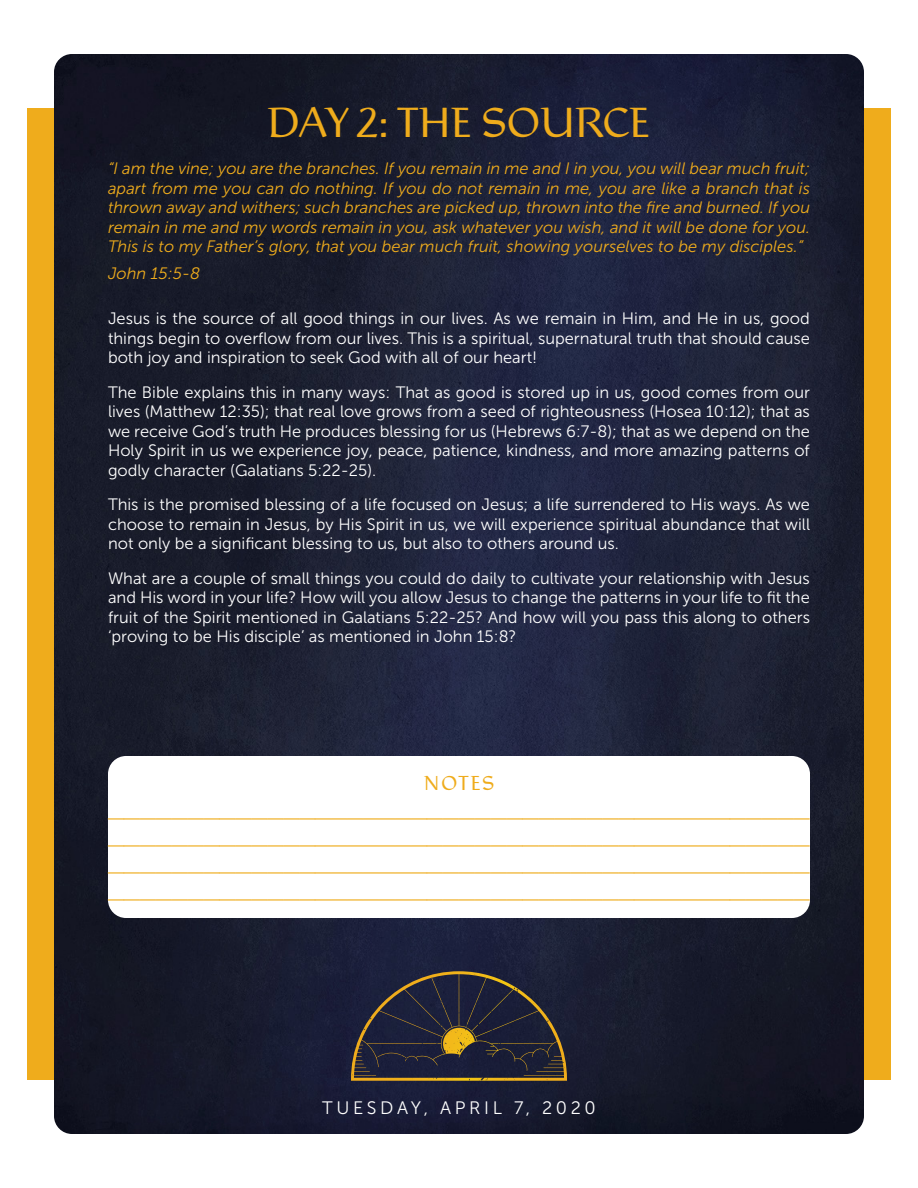
<style>
.page{position:relative;width:918px;height:1188px;background:#fff}
.page>*{position:absolute;margin:0;border:0;box-sizing:border-box;transform-origin:0 0}
.t1{font:37.5px "Rieven Uncial";color:#efac1c}
.t2{font:18px "Rieven Uncial";letter-spacing:.095em;color:#efac1c}
.devo_white{font:18px "Museo Sans 300";letter-spacing:.2em;color:#fff}
.devo_white-2{font:16.5px/19.5px "Museo Sans 300";color:#fff;text-align:justify}
.verse-easter{font:italic 16.5px/19.5px "Museo Sans 300";color:#efac1c;text-align:justify}
.s1{font-style:italic}
</style>
<div class="page">
<div style="left:27px;top:108px;width:864px;height:972px;background:#efac1c"></div>
<img style="left:54px;top:54px;width:810px;height:1080px">
<svg style="left:351px;top:971px;width:216px;height:110px"></svg>
<div style="left:108px;top:756px;width:702px;height:162px;background:#fff;border-radius:18px"></div>
<p class="t1" style="left:268px;top:96px;width:384px">DAY <span class="s1">2</span>: THE SOURCE</p>
<p class="verse-easter" style="left:108px;top:159px;width:704px">“I am the vine; you are the branches. If you remain in me and I in you, you will bear much fruit; apart from me you can do nothing. If you do not remain in me, you are like a branch that is thrown away and withers; such branches are picked up, thrown into the fire and burned. If you remain in me and my words remain in you, ask whatever you wish, and it will be done for you.<br>This is to my Father’s glory, that you bear much fruit, showing yourselves to be my disciples.”</p>
<p class="verse-easter" style="left:108px;top:263px;width:94px">John 15:5-8</p>
<p class="devo_white-2" style="left:108px;top:309px;width:704px">Jesus is the source of all good things in our lives. As we remain in Him, and He in us, good things begin to overflow from our lives. This is a spiritual, supernatural truth that should cause both joy and inspiration to seek God with all of our heart!</p>
<p class="devo_white-2" style="left:108px;top:383px;width:704px">The Bible explains this in many ways: That as good is stored up in us, good comes from our lives (Matthew 12:35); that real love grows from a seed of righteousness (Hosea 10:12); that as we receive God’s truth He produces blessing for us (Hebrews 6:7-8); that as we depend on the Holy Spirit in us we experience joy, peace, patience, kindness, and more amazing patterns of godly character (Galatians 5:22-25).</p>
<p class="devo_white-2" style="left:108px;top:495px;width:704px">This is the promised blessing of a life focused on Jesus; a life surrendered to His ways. As we choose to remain in Jesus, by His Spirit in us, we will experience spiritual abundance that will not only be a significant blessing to us, but also to others around us.</p>
<p class="devo_white-2" style="left:108px;top:569px;width:704px">What are a couple of small things you could do daily to cultivate your relationship with Jesus and His word in your life? How will you allow Jesus to change the patterns in your life to fit the fruit of the Spirit mentioned in Galatians 5:22-25? And how will you pass this along to others ‘proving to be His disciple’ as mentioned in John 15:8?</p>
<p class="t2" style="left:424px;top:770px;width:72px">NOTES</p>
<p class="t2" style="left:108px;top:797px;width:703px">____________________________________________</p>
<p class="t2" style="left:108px;top:824px;width:703px">____________________________________________</p>
<p class="t2" style="left:108px;top:851px;width:703px">____________________________________________</p>
<p class="t2" style="left:108px;top:878px;width:703px">____________________________________________</p>
<p class="devo_white" style="left:322px;top:1098px;width:275px">TUESDAY, APRIL 7, 2020</p>
</div>
